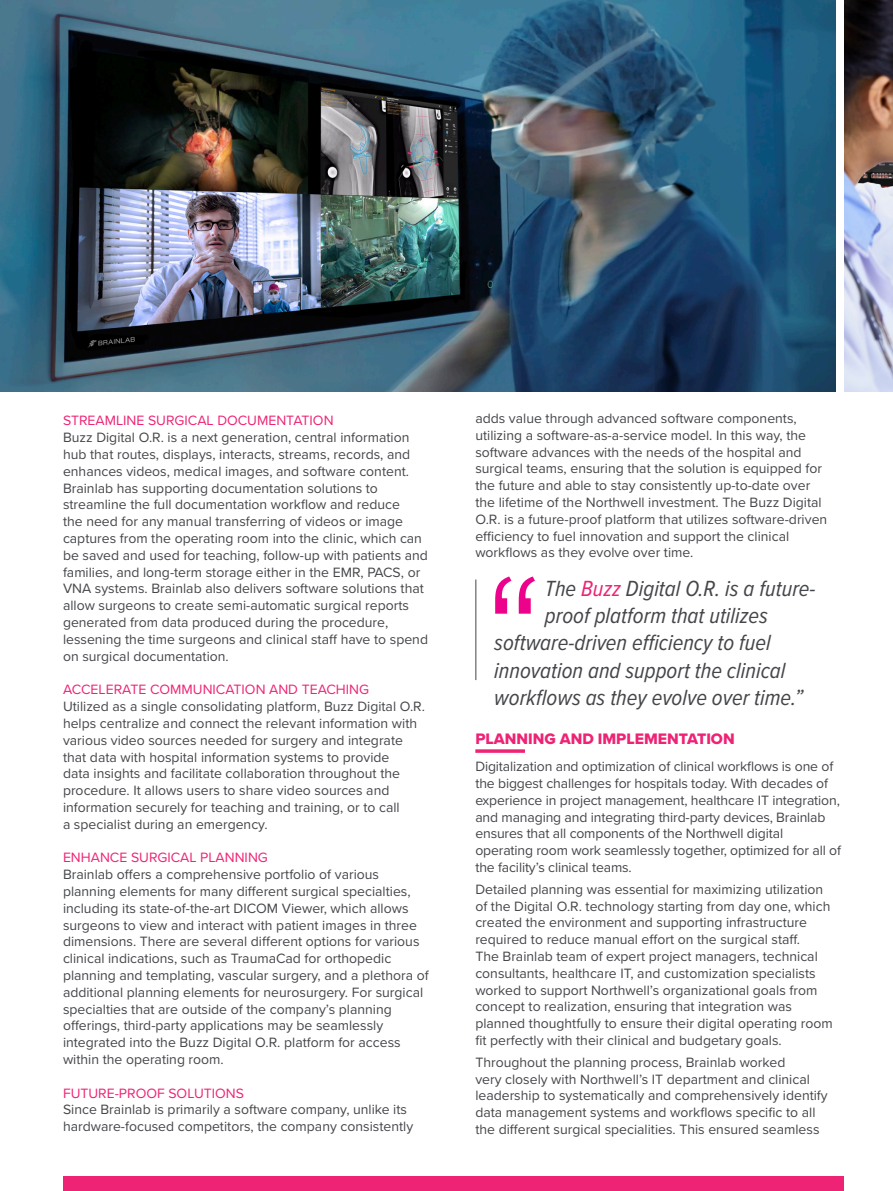
<style>
.page{position:relative;width:893px;height:1191px;background:#fff}
.page>*{position:absolute;margin:0;border:0;box-sizing:border-box;transform-origin:0 0}
.t1{font:italic 22.75px "Proxima Nova Cond";color:#45464a}
.t2{font:15.75px "Proxima Nova Extrabld";color:#ee2375}
.t3{font:14px/16.8px "Proxima Nova";color:#45464a}
.s1{color:#ee2375}
</style>
<div class="page">
<img style="left:844px;top:0;width:49px;height:391px">
<svg style="left:475px;top:749px;width:50px;height:4px"></svg>
<div style="left:63px;top:1176px;width:780px;height:15px;background:#ee2375"></div>
<img style="left:0;top:0;width:835px;height:391px">
<hr style="left:475px;top:579px;width:1px;height:101px;background:#45464a">
<svg style="left:519px;top:576px;width:16px;height:37px"></svg>
<svg style="left:495px;top:576px;width:16px;height:37px"></svg>
<p class="t3" style="left:63px;top:412px;width:367px"><span class="s1">STREAMLINE SURGICAL DOCUMENTATION<br></span>Buzz Digital O.R. is a next generation, central information hub that routes, displays, interacts, streams, records, and enhances videos, medical images, and software content.<br>Brainlab has supporting documentation solutions to streamline the full documentation workflow and reduce<br>the need for any manual transferring of videos or image captures from the operating room into the clinic, which can be saved and used for teaching, follow-up with patients and families, and long-term storage either in the EMR, PACS, or VNA systems. Brainlab also delivers software solutions that allow surgeons to create semi-automatic surgical reports generated from data produced during the procedure, lessening the time surgeons and clinical staff have to spend on surgical documentation.</p>
<p class="t3" style="left:63px;top:680px;width:364px"><span class="s1">ACCELERATE COMMUNICATION AND TEACHING<br></span>Utilized as a single consolidating platform, Buzz Digital O.R. helps centralize and connect the relevant information with various video sources needed for surgery and integrate that data with hospital information systems to provide<br>data insights and facilitate collaboration throughout the procedure. It allows users to share video sources and information securely for teaching and training, or to call<br>a specialist during an emergency.</p>
<p class="t3" style="left:63px;top:848px;width:367px"><span class="s1">ENHANCE SURGICAL PLANNING<br></span>Brainlab offers a comprehensive portfolio of various planning elements for many different surgical specialties, including its state-of-the-art DICOM Viewer, which allows surgeons to view and interact with patient images in three dimensions. There are several different options for various clinical indications, such as TraumaCad for orthopedic planning and templating, vascular surgery, and a plethora of additional planning elements for neurosurgery. For surgical specialties that are outside of the company’s planning offerings, third-party applications may be seamlessly integrated into the Buzz Digital O.R. platform for access within the operating room.</p>
<p class="t3" style="left:63px;top:1084px;width:352px"><span class="s1">FUTURE-PROOF SOLUTIONS<br></span>Since Brainlab is primarily a software company, unlike its hardware-focused competitors, the company consistently</p>
<p class="t3" style="left:475px;top:409px;width:353px">adds value through advanced software components, utilizing a software-as-a-service model. In this way, the software advances with the needs of the hospital and surgical teams, ensuring that the solution is equipped for the future and able to stay consistently up-to-date over the lifetime of the Northwell investment. The Buzz Digital O.R. is a future-proof platform that utilizes software-driven efficiency to fuel innovation and support the clinical workflows as they evolve over time.</p>
<p class="t1" style="left:545px;top:571px;width:272px">The <span class="s1">Buzz</span> Digital O.R. is a future-</p>
<p class="t1" style="left:545px;top:598px;width:225px">proof platform that utilizes</p>
<p class="t1" style="left:494px;top:626px;width:278px">software-driven efficiency to fuel</p>
<p class="t1" style="left:494px;top:653px;width:293px">innovation and support the clinical</p>
<p class="t1" style="left:494px;top:680px;width:311px">workflows as they evolve over time.”</p>
<p class="t2" style="left:475px;top:727px;width:261px">PLANNING AND IMPLEMENTATION</p>
<p class="t3" style="left:475px;top:757px;width:367px">Digitalization and optimization of clinical workflows is one of the biggest challenges for hospitals today. With decades of experience in project management, healthcare IT integration, and managing and integrating third-party devices, Brainlab ensures that all components of the Northwell digital operating room work seamlessly together, optimized for all of the facility’s clinical teams.</p>
<p class="t3" style="left:475px;top:880px;width:359px">Detailed planning was essential for maximizing utilization of the Digital O.R. technology starting from day one, which created the environment and supporting infrastructure required to reduce manual effort on the surgical staff.<br>The Brainlab team of expert project managers, technical consultants, healthcare IT, and customization specialists worked to support Northwell’s organizational goals from concept to realization, ensuring that integration was planned thoughtfully to ensure their digital operating room fit perfectly with their clinical and budgetary goals.</p>
<p class="t3" style="left:475px;top:1053px;width:354px">Throughout the planning process, Brainlab worked<br>very closely with Northwell’s IT department and clinical leadership to systematically and comprehensively identify data management systems and workflows specific to all the different surgical specialities. This ensured seamless</p>
</div>
